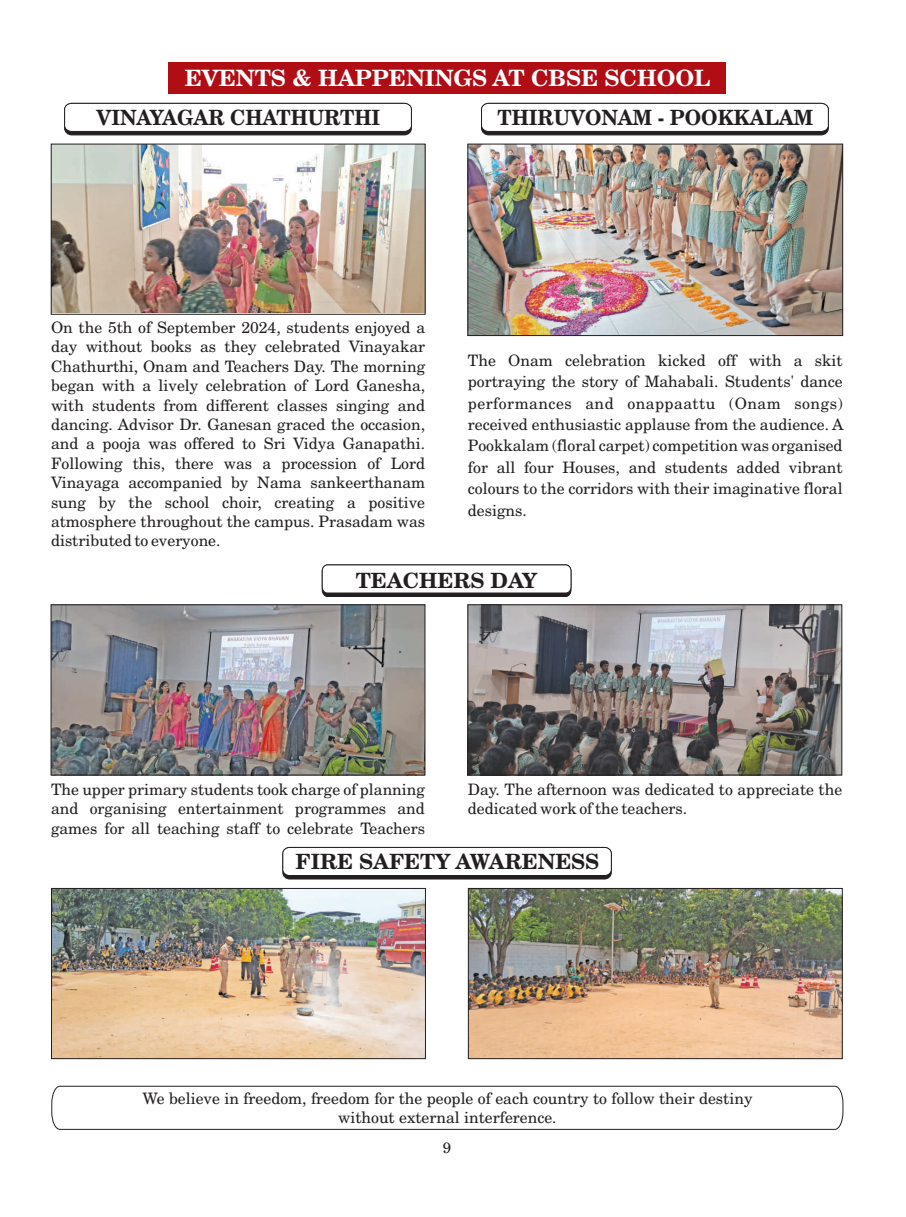
<style>
.page{position:relative;width:906px;height:1217px;background:#fff}
.page>*{position:absolute;margin:0;border:0;box-sizing:border-box;transform-origin:0 0}
.t1{font:700 22.5px "New Century Schlbk";color:#fff}
.t2{font:700 21px "New Century Schlbk";color:#231f20;scale:.94 1}
.t3{font:700 21px "New Century Schlbk";color:#231f20}
.t4{font:15.75px/19.4px "New Century Schlbk";color:#231f20;text-align:justify}
.t5{font:15px "New Century Schlbk";color:#231f20}
</style>
<div class="page">
<svg style="left:51px;top:1085px;width:792px;height:44px"></svg>
<div style="left:168px;top:62px;width:558px;height:32px;background:#b00d15"></div>
<div style="left:64px;top:103px;width:348px;height:32px;background:#231f20;border:1px solid #231f20;border-radius:7px"></div>
<svg style="left:64px;top:103px;width:348px;height:29px;background:#eee"></svg>
<img style="left:53px;top:146px;width:370px;height:166px">
<div style="left:481px;top:103px;width:347px;height:32px;background:#231f20;border:1px solid #231f20;border-radius:7px"></div>
<svg style="left:481px;top:103px;width:348px;height:29px;background:#eee"></svg>
<img style="left:470px;top:146px;width:371px;height:187px">
<svg style="left:321px;top:565px;width:251px;height:32px"></svg>
<div style="left:322px;top:564px;width:249px;height:29px;background:#fff;border:1px solid #231f20;border-radius:6px"></div>
<img style="left:53px;top:606px;width:370px;height:167px">
<div style="left:51px;top:604px;width:374px;height:171px;border:1px solid #231f20"></div>
<img style="left:470px;top:606px;width:370px;height:167px">
<div style="left:468px;top:604px;width:374px;height:171px;border:1px solid #231f20"></div>
<div style="left:282px;top:846px;width:330px;height:33px;background:#231f20;border:1px solid #231f20;border-radius:7px"></div>
<div style="left:282px;top:846px;width:330px;height:29px;background:#fff;border:1px solid #231f20;border-radius:6px"></div>
<img style="left:53px;top:890px;width:370px;height:166px">
<div style="left:51px;top:888px;width:374px;height:170px;border:1px solid #231f20"></div>
<img style="left:470px;top:890px;width:370px;height:166px">
<div style="left:468px;top:888px;width:374px;height:170px;border:1px solid #231f20"></div>
<h1 class="t1" style="left:185px;top:68px;width:527px">EVENTS &amp; HAPPENINGS AT CBSE SCHOOL</h1>
<h2 class="t2" style="left:97px;top:109px;width:303px">VINAYAGAR CHATHURTHI</h2>
<h2 class="t2" style="left:497px;top:109px;width:337px">THIRUVONAM - POOKKALAM</h2>
<p class="t4" style="left:51px;top:319px;width:375px">On the 5th of September 2024, students enjoyed a day without books as they celebrated Vinayakar Chathurthi, Onam and Teachers Day. The morning began with a lively celebration of Lord Ganesha, with students from different classes singing and dancing. Advisor Dr. Ganesan graced the occasion, and a pooja was offered to Sri Vidya Ganapathi.<br>Following this, there was a procession of Lord Vinayaga accompanied by Nama sankeerthanam sung by the school choir, creating a positive atmosphere throughout the campus. Prasadam was distributed to everyone.</p>
<p class="t4" style="left:468px;top:350px;width:377px;line-height:21.5px">The Onam celebration kicked off with a skit portraying the story of Mahabali. Students' dance performances and onappaattu (Onam songs) received enthusiastic applause from the audience. A Pookkalam (floral carpet) competition was organised for all four Houses, and students added vibrant colours to the corridors with their imaginative floral designs.</p>
<h2 class="t3" style="left:356px;top:571px;width:183px">TEACHERS DAY</h2>
<p class="t4" style="left:51px;top:780px;width:375px;line-height:19.8px">The upper primary students took charge of planning and organising entertainment programmes and games for all teaching staff to celebrate Teachers</p>
<p class="t4" style="left:468px;top:780px;width:376px;line-height:19.8px">Day. The afternoon was dedicated to appreciate the dedicated work of the teachers.</p>
<h2 class="t3" style="left:295px;top:852px;width:305px">FIRE SAFETY AWARENESS</h2>
<p class="t4" style="left:142px;top:1089px;width:611px;line-height:18.8px;text-align:center">We believe in freedom, freedom for the people of each country to follow their destiny without external interference.</p>
<p class="t5" style="left:443px;top:1140px;width:10px">9</p>
</div>
